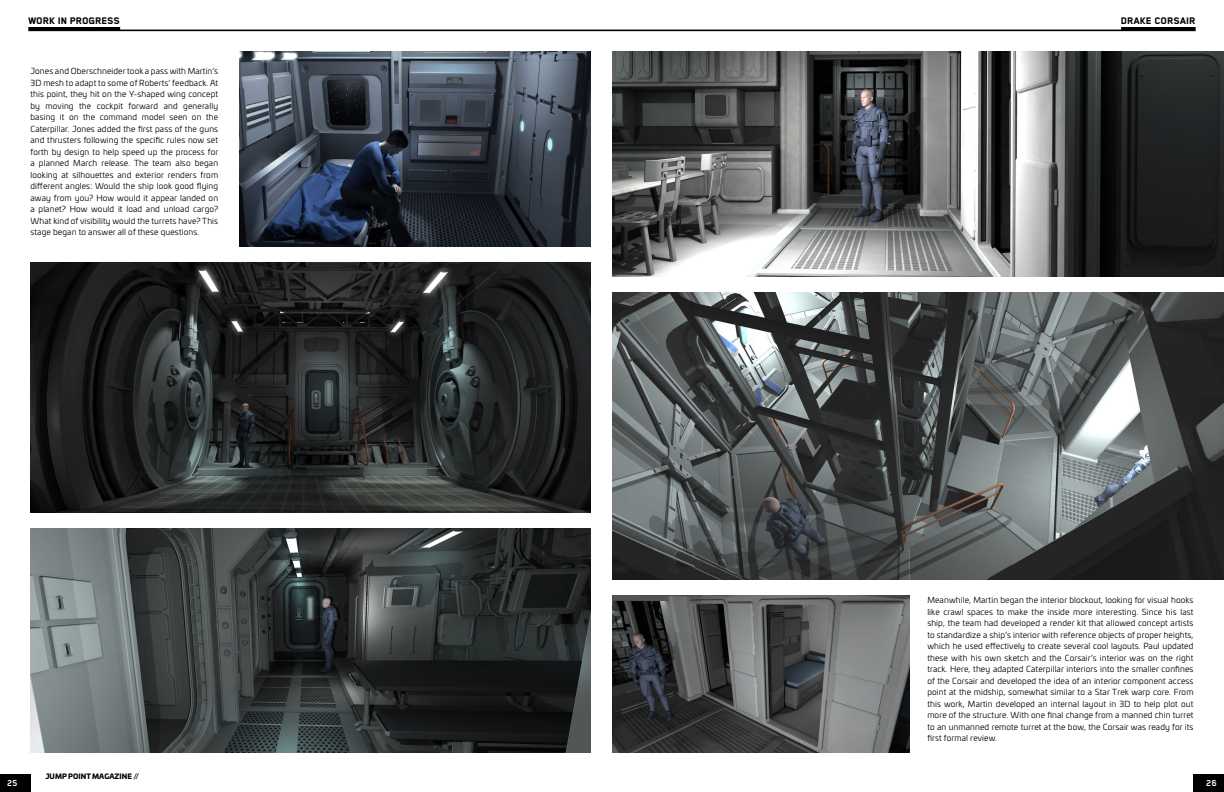
<style>
.page{position:relative;width:1224px;height:792px;background:#fff}
.page>*{position:absolute;margin:0;border:0;box-sizing:border-box;transform-origin:0 0}
.t1{font:800 11px "Blender Pro";letter-spacing:.01em;color:#000}
.t2{font:700 10px "Blender Pro";color:#fff}
.t3{font:8.2px/11.5px "Univia Pro";letter-spacing:.015em;color:#000;text-align:justify}
.t4{font:900 7px "Univia Pro";letter-spacing:.01em;color:#000}
</style>
<div class="page">
<img style="left:612px;top:595px;width:297px;height:158px">
<img style="left:612px;top:293px;width:611px;height:286px">
<img style="left:612px;top:51px;width:611px;height:226px">
<img style="left:30px;top:529px;width:561px;height:224px">
<img style="left:30px;top:262px;width:561px;height:251px">
<img style="left:239px;top:51px;width:352px;height:195px">
<hr style="left:28px;top:30px;width:584px;height:1px;background:#000">
<hr style="left:28px;top:27px;width:92px;height:3px;background:#000">
<hr style="left:612px;top:30px;width:584px;height:1px;background:#000">
<hr style="left:1121px;top:27px;width:75px;height:3px;background:#000">
<div style="left:1193px;top:774px;width:31px;height:18px;background:#000"></div>
<div style="left:0;top:774px;width:31px;height:18px;background:#000"></div>
<h1 class="t1" style="left:28px;top:15px;width:93px">WORK IN PROGRESS</h1>
<h1 class="t1" style="left:1121px;top:15px;width:76px">DRAKE CORSAIR</h1>
<p class="t3" style="left:30px;top:65px;width:189px">Jones and Oberschneider took a pass with Martin’s 3D mesh to adapt to some of Roberts’ feedback. At this point, they hit on the Y-shaped wing concept by moving the cockpit forward and generally basing it on the command model seen on the Caterpillar. Jones added the first pass of the guns and thrusters following the specific rules now set forth by design to help speed up the process for a planned March release. The team also began looking at silhouettes and exterior renders from different angles: Would the ship look good flying away from you? How would it appear landed on a planet? How would it load and unload cargo?<br>What kind of visibility would the turrets have? This stage began to answer all of these questions.</p>
<p class="t2" style="left:7px;top:778px;width:12px">25</p>
<p class="t4" style="left:45px;top:771px;width:95px">JUMP POINT MAGAZINE //</p>
<p class="t3" style="left:927px;top:594px;width:268px">Meanwhile, Martin began the interior blockout, looking for visual hooks like crawl spaces to make the inside more interesting. Since his last ship, the team had developed a render kit that allowed concept artists to standardize a ship’s interior with reference objects of proper heights, which he used effectively to create several cool layouts. Paul updated these with his own sketch and the Corsair’s interior was on the right track. Here, they adapted Caterpillar interiors into the smaller confines of the Corsair and developed the idea of an interior component access point at the midship, somewhat similar to a Star Trek warp core. From this work, Martin developed an internal layout in 3D to help plot out more of the structure. With one final change from a manned chin turret to an unmanned remote turret at the bow, the Corsair was ready for its first formal review.</p>
<p class="t2" style="left:1206px;top:777px;width:12px">26</p>
</div>
